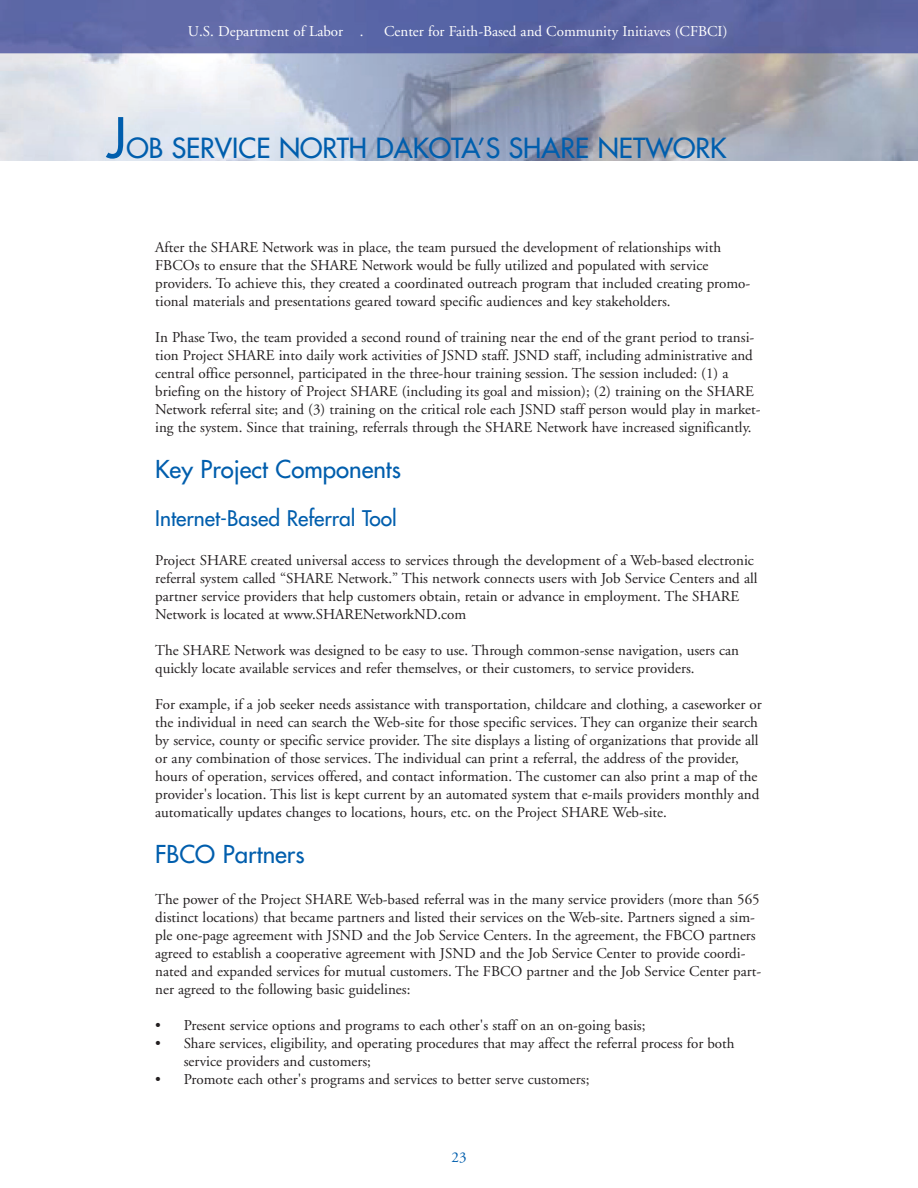
<style>
.page{position:relative;width:918px;height:1188px;background:#fff}
.page>*{position:absolute;margin:0;border:0;box-sizing:border-box;transform-origin:0 0}
.t1{font:27px "Futura";color:#005ead}
.t2{font:24px "Futura";color:#005ead}
.t3{font:21px "Futura";color:#005ead}
.t4{font:15px/18px "Adobe Garamond";color:#231f20}
.t5{font:15px "Adobe Garamond";color:#fff}
.t6{font:15px "Adobe Garamond";color:#005ead}
.s1{font-size:54px}
</style>
<div class="page">
<img style="left:0;top:0;width:918px;height:160px">
<p class="t5" style="left:188px;top:25px;width:177px">U.S. Department of Labor .</p>
<p class="t5" style="left:384px;top:25px;width:345px">Center for Faith-Based and Community Initiaves (CFBCI)</p>
<h1 class="t1" style="left:107px;top:134px;width:621px"><span class="s1">J</span>OB SERVICE NORTH DAKOTA’S SHARE NETWORK</h1>
<p class="t4" style="left:155px;top:239px;width:597px">After the SHARE Network was in place, the team pursued the development of relationships with FBCOs to ensure that the SHARE Network would be fully utilized and populated with service providers. To achieve this, they created a coordinated outreach program that included creating promo&shy;tional materials and presentations geared toward specific audiences and key stakeholders.</p>
<p class="t4" style="left:155px;top:329px;width:607px">In Phase Two, the team provided a second round of training near the end of the grant period to transi&shy;tion Project SHARE into daily work activities of JSND staff. JSND staff, including administrative and central office personnel, participated in the three-hour training session. The session included: (1) a briefing on the history of Project SHARE (including its goal and mission); (2) training on the SHARE Network referral site; and (3) training on the critical role each JSND staff person would play in market&shy;ing the system. Since that training, referrals through the SHARE Network have increased significantly.</p>
<h2 class="t2" style="left:155px;top:457px;width:247px">Key Project Components</h2>
<h3 class="t3" style="left:155px;top:507px;width:243px">Internet-Based Referral Tool</h3>
<p class="t4" style="left:155px;top:553px;width:604px">Project SHARE created universal access to services through the development of a Web-based electronic referral system called “SHARE Network.” This network connects users with Job Service Centers and all partner service providers that help customers obtain, retain or advance in employment. The SHARE Network is located at www.SHARENetworkND.com</p>
<p class="t4" style="left:155px;top:643px;width:585px">The SHARE Network was designed to be easy to use. Through common-sense navigation, users can quickly locate available services and refer themselves, or their customers, to service providers.</p>
<p class="t4" style="left:155px;top:697px;width:608px">For example, if a job seeker needs assistance with transportation, childcare and clothing, a caseworker or the individual in need can search the Web-site for those specific services. They can organize their search by service, county or specific service provider. The site displays a listing of organizations that provide all or any combination of those services. The individual can print a referral, the address of the provider, hours of operation, services offered, and contact information. The customer can also print a map of the provider's location. This list is kept current by an automated system that e-mails providers monthly and automatically updates changes to locations, hours, etc. on the Project SHARE Web-site.</p>
<h2 class="t2" style="left:155px;top:842px;width:151px">FBCO Partners</h2>
<p class="t4" style="left:155px;top:891px;width:608px">The power of the Project SHARE Web-based referral was in the many service providers (more than 565 distinct locations) that became partners and listed their services on the Web-site. Partners signed a sim&shy;ple one-page agreement with JSND and the Job Service Centers. In the agreement, the FBCO partners agreed to establish a cooperative agreement with JSND and the Job Service Center to provide coordi&shy;nated and expanded services for mutual customers. The FBCO partner and the Job Service Center part&shy;ner agreed to the following basic guidelines:</p>
<p class="t4" style="left:155px;top:1017px;width:492px">• Present service options and programs to each other's staff on an on-going basis;</p>
<p class="t4" style="left:184px;top:1035px;width:552px;text-indent:-29px">• Share services, eligibility, and operating procedures that may affect the referral process for both service providers and customers;</p>
<p class="t4" style="left:155px;top:1071px;width:436px">• Promote each other's programs and services to better serve customers;</p>
<p class="t6" style="left:452px;top:1151px;width:16px">23</p>
</div>
